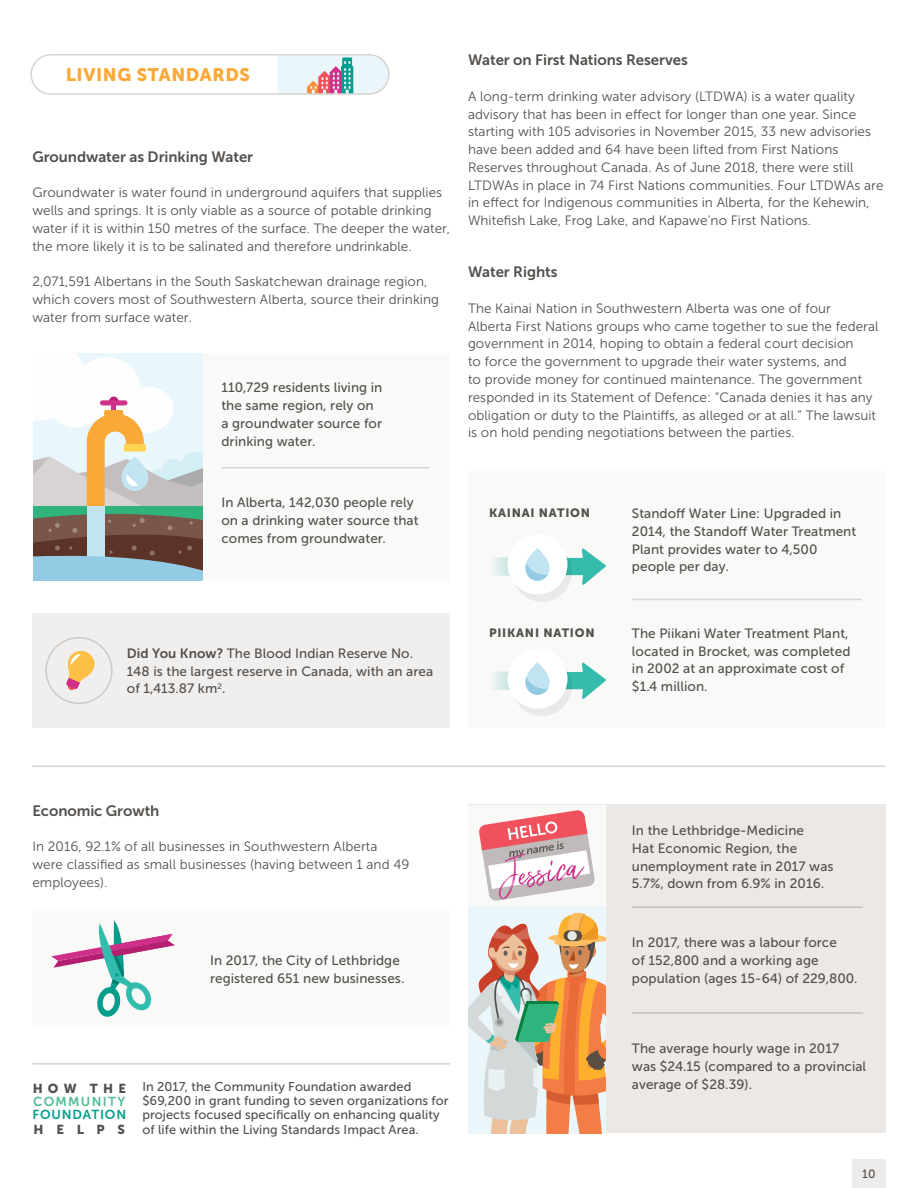
<style>
.page{position:relative;width:918px;height:1188px;background:#fff}
.page>*{position:absolute;margin:0;border:0;box-sizing:border-box;transform-origin:0 0}
.t1{font:48px "Renegade Alts";color:#ce3089}
.t2{font:18px "Museo Sans 900";color:#faa836}
.t3{font:15px "Museo Sans 700";letter-spacing:-.005em;color:#534f4c}
.t4{font:13.5px/17.9px "Museo Sans 300";letter-spacing:.005em;color:#534f4c}
.t5{font:13.5px/17.9px "Museo Sans 500";letter-spacing:.005em;color:#534f4c}
.t6{font:12.9px "Museo Sans 900";letter-spacing:.41em;color:#534f4c}
.t7{font:12.9px "Museo Sans 700";letter-spacing:.065em;color:#039e8b}
.t8{font:12.9px "Museo Sans 700";letter-spacing:.1em;color:#50bd93}
.t9{font:12.75px/14.2px "Museo Sans 500";letter-spacing:.005em;color:#534f4c}
.t10{font:12px "Museo Sans 900";letter-spacing:.065em;color:#534f4c}
.t11{font:12px "Museo Sans 500";color:#534f4c}
.s1{font-family:"Museo Sans 700"}
.s2{font-size:42px}
</style>
<div class="page">
<svg style="left:277px;top:57px;width:110px;height:35px;background:#d4d9de"></svg>
<div style="left:852px;top:1159px;width:34px;height:29px;background:#edeceb"></div>
<hr style="left:32px;top:1063px;width:418px;height:2px;background:#d7d4d3">
<hr style="left:32px;top:766px;width:854px;height:1px;background:#d7d4d3">
<div style="left:468px;top:805px;width:418px;height:328px;background:#ece8e6"></div>
<div style="left:32px;top:909px;width:418px;height:118px;background:#f9f9f8"></div>
<div style="left:32px;top:354px;width:418px;height:228px;background:#f9f9f8"></div>
<hr style="left:221px;top:467px;width:208px;height:1px;background:#d7d4d3">
<hr style="left:632px;top:906px;width:231px;height:2px;background:#c4c0be">
<hr style="left:632px;top:1012px;width:231px;height:2px;background:#c4c0be">
<div style="left:468px;top:471px;width:418px;height:257px;background:#f9f9f8"></div>
<hr style="left:632px;top:599px;width:230px;height:1px;background:#d7d4d3">
<div style="left:32px;top:613px;width:418px;height:115px;background:#f0efee"></div>
<div style="left:45px;top:637px;width:68px;height:67px;border:2px solid #cdcac8;border-radius:50%"></div>
<svg style="left:66px;top:651px;width:29px;height:39px"></svg>
<div style="left:468px;top:805px;width:138px;height:101px;background:#f9f9f8"></div>
<div style="left:30px;top:54px;width:360px;height:41px;border:2px solid #d7d4d3;border-radius:20px"></div>
<svg style="left:51px;top:920px;width:124px;height:97px"></svg>
<svg style="left:479px;top:810px;width:116px;height:91px"></svg>
<div style="left:468px;top:906px;width:138px;height:227px;background:#eaf6fa"></div>
<svg style="left:468px;top:912px;width:138px;height:221px"></svg>
<div style="left:512px;top:542px;width:60px;height:60px;background:#e9e9e8;border-radius:50%"></div>
<div style="left:508px;top:535px;width:59px;height:59px;background:#fff;border-radius:50%"></div>
<svg style="left:493px;top:548px;width:113px;height:38px"></svg>
<div style="left:512px;top:656px;width:60px;height:60px;background:#e9e9e8;border-radius:50%"></div>
<div style="left:508px;top:649px;width:59px;height:60px;background:#fff;border-radius:50%"></div>
<svg style="left:493px;top:662px;width:113px;height:37px"></svg>
<svg style="left:33px;top:354px;width:170px;height:227px"></svg>
<div style="left:32px;top:581px;width:427px;height:10px;background:#fff"></div>
<div style="left:18px;top:347px;width:15px;height:242px;background:#fff"></div>
<h2 class="t2" style="left:66px;top:65px;width:43px">LIVING</h2>
<h2 class="t2" style="left:137px;top:65px;width:14px">STANDA</h2>
<h2 class="t2" style="left:212px;top:65px;width:26px">RDS</h2>
<p class="t3" style="left:32px;top:148px;width:222px">Groundwater as Drinking Water</p>
<p class="t4" style="left:32px;top:184px;width:419px">Groundwater is water found in underground aquifers that supplies wells and springs. It is only viable as a source of potable drinking water if it is within 150 metres of the surface. The deeper the water, the more likely it is to be salinated and therefore undrinkable.</p>
<p class="t4" style="left:32px;top:273px;width:408px">2,071,591 Albertans in the South Saskatchewan drainage region, which covers most of Southwestern Alberta, source their drinking water from surface water.</p>
<p class="t5" style="left:221px;top:379px;width:163px">110,729 residents living in the same region, rely on a groundwater source for drinking water.</p>
<p class="t3" style="left:468px;top:52px;width:221px">Water on First Nations Reserves</p>
<p class="t4" style="left:468px;top:87px;width:417px">A long-term drinking water advisory (LTDWA) is a water quality advisory that has been in effect for longer than one year. Since starting with 105 advisories in November 2015, 33 new advisories have been added and 64 have been lifted from First Nations Reserves throughout Canada. As of June 2018, there were still LTDWAs in place in 74 First Nations communities. Four LTDWAs are in effect for Indigenous communities in Alberta, for the Kehewin, Whitefish Lake, Frog Lake, and Kapawe’no First Nations.</p>
<p class="t3" style="left:468px;top:264px;width:91px">Water Rights</p>
<p class="t4" style="left:468px;top:299px;width:412px">The Kainai Nation in Southwestern Alberta was one of four<br>Alberta First Nations groups who came together to sue the federal government in 2014, hoping to obtain a federal court decision<br>to force the government to upgrade their water systems, and<br>to provide money for continued maintenance. The government responded in its Statement of Defence: “Canada denies it has any obligation or duty to the Plaintiffs, as alleged or at all.” The lawsuit is on hold pending negotiations between the parties.</p>
<p class="t5" style="left:221px;top:494px;width:199px">In Alberta, 142,030 people rely on a drinking water source that comes from groundwater.</p>
<p class="t10" style="left:489px;top:506px;width:9px">KAINAI</p>
<p class="t10" style="left:539px;top:506px;width:10px">NATION</p>
<p class="t5" style="left:632px;top:504px;width:226px">Standoff Water Line: Upgraded in<br>2014, the Standoff Water Treatment<br>Plant provides water to 4,500 people per day.</p>
<p class="t5" style="left:127px;top:644px;width:308px"><span class="s1">Did You Know?</span> The Blood Indian Reserve No.<br>148 is the largest reserve in Canada, with an area of 1,413.87 km<sup>2</sup>.</p>
<p class="t10" style="left:489px;top:626px;width:64px">Piikani NATION</p>
<p class="t5" style="left:632px;top:624px;width:220px">The Piikani Water Treatment Plant, located in Brocket, was completed in 2002 at an approximate cost of $1.4 million.</p>
<p class="t3" style="left:32px;top:802px;width:129px">Economic Growth</p>
<p class="t4" style="left:32px;top:838px;width:379px">In 2016, 92.1% of all businesses in Southwestern Alberta were classified as small businesses (having between 1 and 49 employees).</p>
<p class="t5" style="left:210px;top:952px;width:196px">In 2017, the City of Lethbridge registered 651 new businesses.</p>
<p class="t6" style="left:33px;top:1081px;width:93px">HOW THE</p>
<p class="t6" style="left:34px;top:1122px;width:78px">HE LPS</p>
<p class="t8" style="left:33px;top:1095px;width:94px">COMMUNITY</p>
<p class="t7" style="left:32px;top:1107px;width:95px">FOUNDATION</p>
<p class="t9" style="left:142px;top:1079px;width:308px">In 2017, the Community Foundation awarded $69,200 in grant funding to seven organizations for projects focused specifically on enhancing quality of life within the Living Standards Impact Area.</p>
<h1 class="t1" style="left:491px;top:844px;width:86px;rotate:-9deg"><span class="s2">J</span>essica</h1>
<p class="t5" style="left:632px;top:822px;width:203px">In the Lethbridge-Medicine<br>Hat Economic Region, the unemployment rate in 2017 was</p>
<p class="t5" style="left:632px;top:875px;width:194px">5.7%, down from 6.9% in 2016.</p>
<p class="t5" style="left:632px;top:934px;width:227px">In 2017, there was a labour force<br>of 152,800 and a working age population (ages 15-64) of 229,800.</p>
<p class="t5" style="left:632px;top:1040px;width:236px">The average hourly wage in 2017 was $24.15 (compared to a provincial average of $28.39).</p>
<p class="t11" style="left:862px;top:1167px;width:15px">10</p>
</div>
